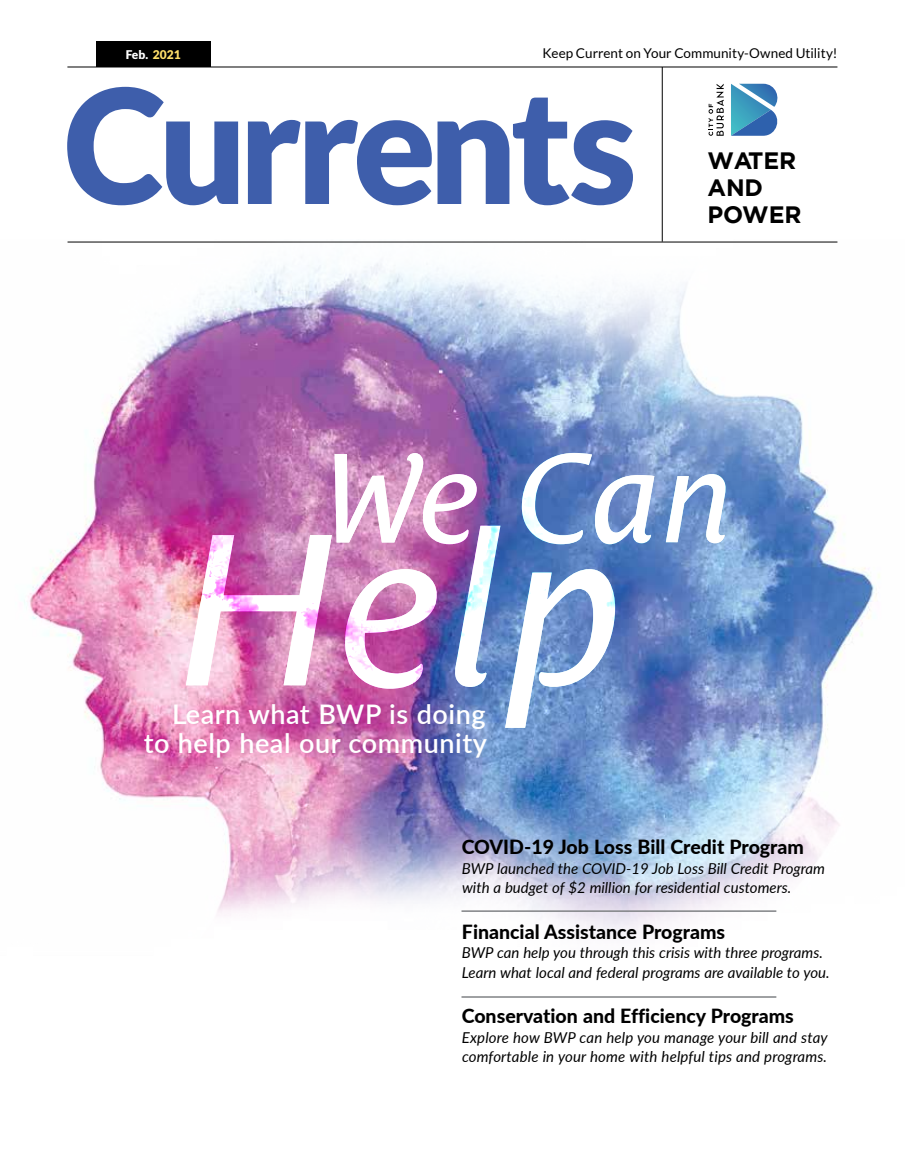
<style>
.page{position:relative;width:905px;height:1175px;background:#fff}
.page>*{position:absolute;margin:0;border:0;box-sizing:border-box;transform-origin:0 0}
.t1{font:italic 212.7px "Costa Std";color:#fff}
.t2{font:900 159px "Lato";letter-spacing:-.04em;color:#3e5eab;scale:.96 1}
.t3{font:italic 124.8px "Costa Std";color:#fff}
.t4{font:600 27px/28.5px "Lato";letter-spacing:.02em;color:#fff;text-align:right}
.t5{font:700 23.7px/27px "Gotham";letter-spacing:-.005em;color:#000}
.t6{font:800 19.5px "Lato";color:#000}
.t7{font:italic 15px/19.5px "Lato";color:#000}
.t8{font:13.5px "Lato";letter-spacing:.005em;color:#000}
.t9{font:900 12px "Lato";color:#fff}
.s1{color:#ffdf6a}
</style>
<div class="page">
<div style="left:96px;top:41px;width:114px;height:26px;background:#000"></div>
<hr style="left:67px;top:67px;width:770px;height:1px;background:#000">
<hr style="left:662px;top:67px;width:1px;height:175px;background:#000">
<svg style="left:731px;top:84px;width:47px;height:52px;background:#5497c2"></svg>
<svg style="left:708px;top:84px;width:15px;height:52px"></svg>
<img style="left:24px;top:239px;width:856px;height:696px">
<hr style="left:461px;top:910px;width:315px;height:1px;background:#808285">
<hr style="left:461px;top:996px;width:315px;height:1px;background:#808285">
<p class="t9" style="left:126px;top:48px;width:57px">Feb. <span class="s1">2021</span></p>
<p class="t8" style="left:542px;top:46px;width:296px">Keep Current on Your Community-Owned Utility!</p>
<h2 class="t2" style="left:64px;top:53px;width:597px">Currents</h2>
<h3 class="t5" style="left:707px;top:146px;width:96px">WATER<br>AND<br>POWER</h3>
<h3 class="t3" style="left:324px;top:427px;width:413px">We Can</h3>
<h1 class="t1" style="left:177px;top:489px;width:451px">Help</h1>
<h3 class="t4" style="left:144px;top:699px;width:344px">Learn what BWP is doing to help heal our community</h3>
<h3 class="t6" style="left:461px;top:832px;width:344px">COVID-19 Job Loss Bill Credit Program</h3>
<p class="t7" style="left:462px;top:858px;width:364px">BWP launched the COVID-19 Job Loss Bill Credit Program with a budget of $2 million for residential customers.</p>
<h3 class="t6" style="left:462px;top:917px;width:264px">Financial Assistance Programs</h3>
<p class="t7" style="left:462px;top:942px;width:369px">BWP can help you through this crisis with three programs.<br>Learn what local and federal programs are available to you.</p>
<h3 class="t6" style="left:461px;top:1001px;width:333px">Conservation and Efficiency Programs</h3>
<p class="t7" style="left:462px;top:1027px;width:367px">Explore how BWP can help you manage your bill and stay comfortable in your home with helpful tips and programs.</p>
</div>
